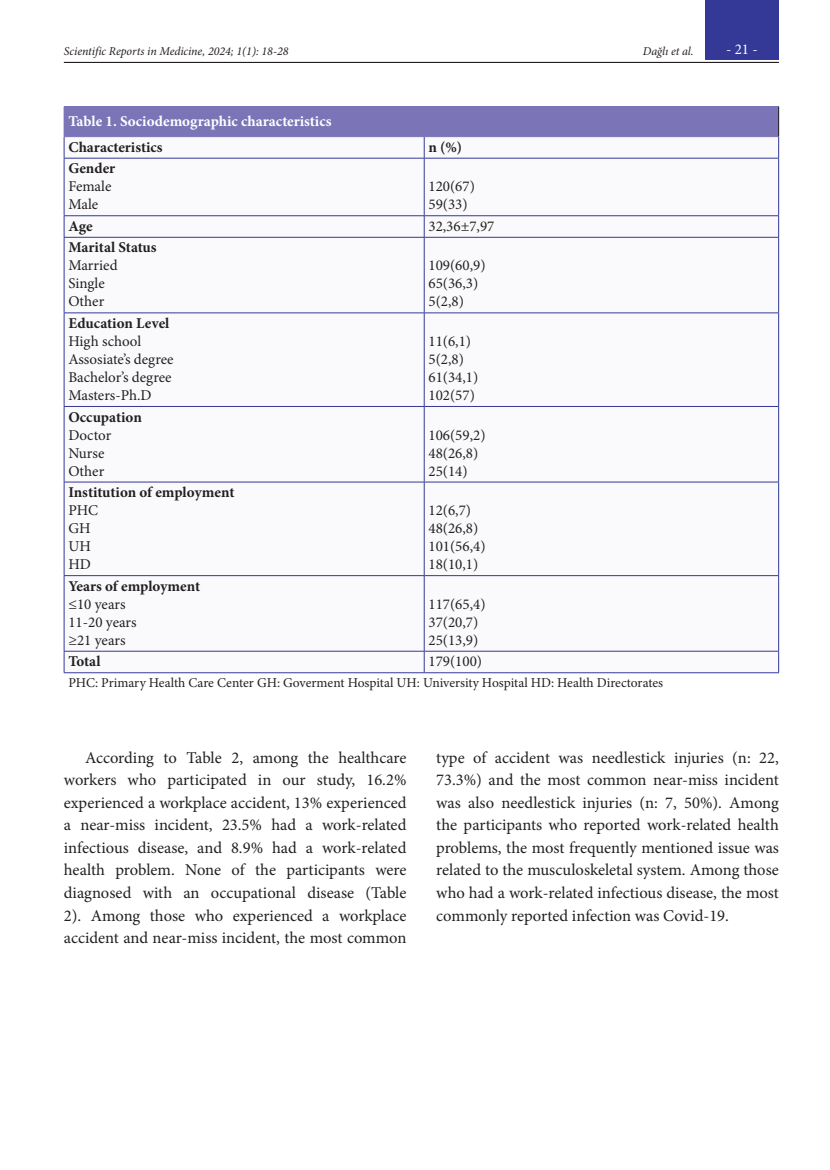
<style>
.page{position:relative;width:830px;height:1170px;background:#fff}
.page>*{position:absolute;margin:0;border:0;box-sizing:border-box;transform-origin:0 0}
.duzyazi{font:16.5px/22.5px "Minion Pro";color:#231f20;text-align:justify}
.tablo_yazı{font:15px "Minion Pro";color:#231f20}
.tablo_yazı-2{font:700 15px "Minion Pro";letter-spacing:-.005em;color:#231f20}
.tablo_bolt_beyaz{font:700 15px "Minion Pro";color:#fff}
.t1{font:15px "Minion Pro";color:#fff}
.duzyazi-2{font:13.5px "Minion Pro";color:#231f20}
.t2{font:italic 12px "Minion Pro";letter-spacing:-.005em;color:#231f20}
</style>
<div class="page">
<div style="left:704px;top:0;width:74px;height:60px;background:#343896"></div>
<hr style="left:64px;top:62px;width:714px;height:1px;background:#231f20">
<div style="left:64px;top:107px;width:714px;height:30px;background:#7b75b7"></div>
<svg style="left:65px;top:137px;width:713px;height:535px"></svg>
<svg style="left:424px;top:137px;width:1px;height:21px"></svg>
<hr style="left:64px;top:158px;width:360px;height:1px;background:#343896">
<hr style="left:424px;top:158px;width:354px;height:1px;background:#343896">
<hr style="left:424px;top:158px;width:1px;height:57px;background:#343896">
<hr style="left:64px;top:215px;width:360px;height:1px;background:#343896">
<hr style="left:424px;top:215px;width:354px;height:1px;background:#343896">
<svg style="left:424px;top:216px;width:1px;height:21px"></svg>
<hr style="left:64px;top:237px;width:360px;height:1px;background:#343896">
<hr style="left:424px;top:237px;width:354px;height:1px;background:#343896">
<hr style="left:424px;top:237px;width:1px;height:75px;background:#343896">
<hr style="left:64px;top:312px;width:360px;height:1px;background:#343896">
<hr style="left:424px;top:312px;width:354px;height:1px;background:#343896">
<hr style="left:424px;top:313px;width:1px;height:93px;background:#343896">
<hr style="left:64px;top:406px;width:360px;height:1px;background:#343896">
<hr style="left:424px;top:406px;width:354px;height:1px;background:#343896">
<hr style="left:424px;top:406px;width:1px;height:75px;background:#343896">
<hr style="left:64px;top:481px;width:360px;height:1px;background:#343896">
<hr style="left:424px;top:481px;width:354px;height:1px;background:#343896">
<hr style="left:424px;top:482px;width:1px;height:93px;background:#343896">
<hr style="left:64px;top:575px;width:360px;height:1px;background:#343896">
<hr style="left:424px;top:575px;width:354px;height:1px;background:#343896">
<hr style="left:424px;top:576px;width:1px;height:75px;background:#343896">
<hr style="left:64px;top:651px;width:360px;height:1px;background:#343896">
<hr style="left:424px;top:651px;width:354px;height:1px;background:#343896">
<svg style="left:424px;top:651px;width:1px;height:21px"></svg>
<hr style="left:64px;top:672px;width:360px;height:1px;background:#343896">
<hr style="left:424px;top:672px;width:354px;height:1px;background:#343896">
<hr style="left:64px;top:158px;width:1px;height:57px;background:#343896">
<hr style="left:778px;top:158px;width:1px;height:57px;background:#343896">
<svg style="left:64px;top:216px;width:1px;height:21px"></svg>
<svg style="left:778px;top:216px;width:1px;height:21px"></svg>
<hr style="left:64px;top:237px;width:1px;height:75px;background:#343896">
<hr style="left:778px;top:237px;width:1px;height:75px;background:#343896">
<hr style="left:64px;top:313px;width:1px;height:93px;background:#343896">
<hr style="left:778px;top:313px;width:1px;height:93px;background:#343896">
<hr style="left:64px;top:406px;width:1px;height:75px;background:#343896">
<hr style="left:778px;top:406px;width:1px;height:75px;background:#343896">
<hr style="left:64px;top:482px;width:1px;height:93px;background:#343896">
<hr style="left:778px;top:482px;width:1px;height:93px;background:#343896">
<hr style="left:64px;top:576px;width:1px;height:75px;background:#343896">
<hr style="left:778px;top:576px;width:1px;height:75px;background:#343896">
<svg style="left:64px;top:651px;width:1px;height:21px"></svg>
<svg style="left:778px;top:651px;width:1px;height:21px"></svg>
<hr style="left:64px;top:106px;width:360px;height:1px;background:#7b75b7">
<svg style="left:64px;top:137px;width:1px;height:21px"></svg>
<hr style="left:424px;top:106px;width:354px;height:1px;background:#7b75b7">
<svg style="left:778px;top:107px;width:1px;height:51px"></svg>
<p class="t2" style="left:64px;top:43px;width:226px">Scientific Reports in Medicine, 2024; 1(1): 18-28</p>
<p class="t2" style="left:642px;top:43px;width:52px">Dağlı et al.</p>
<p class="t1" style="left:725px;top:39px;width:33px">- 21 -</p>
<p class="tablo_bolt_beyaz" style="left:68px;top:111px;width:264px">Table 1. Sociodemographic characteristics</p>
<p class="tablo_yazı-2" style="left:68px;top:136px;width:96px">Characteristics</p>
<p class="tablo_yazı-2" style="left:428px;top:136px;width:35px">n (%)</p>
<p class="tablo_yazı-2" style="left:68px;top:158px;width:48px">Gender</p>
<p class="tablo_yazı" style="left:68px;top:176px;width:45px">Female</p>
<p class="tablo_yazı" style="left:68px;top:194px;width:31px">Male</p>
<p class="tablo_yazı" style="left:428px;top:176px;width:48px">120(67)</p>
<p class="tablo_yazı" style="left:428px;top:194px;width:41px">59(33)</p>
<p class="tablo_yazı-2" style="left:68px;top:215px;width:26px">Age</p>
<p class="tablo_yazı" style="left:428px;top:216px;width:67px">32,36±7,97</p>
<p class="tablo_yazı-2" style="left:68px;top:237px;width:90px">Marital Status</p>
<p class="tablo_yazı" style="left:68px;top:255px;width:51px">Married</p>
<p class="tablo_yazı" style="left:68px;top:273px;width:38px">Single</p>
<p class="tablo_yazı" style="left:68px;top:291px;width:37px">Other</p>
<p class="tablo_yazı" style="left:428px;top:255px;width:58px">109(60,9)</p>
<p class="tablo_yazı" style="left:428px;top:273px;width:51px">65(36,3)</p>
<p class="tablo_yazı" style="left:428px;top:291px;width:37px">5(2,8)</p>
<p class="tablo_yazı-2" style="left:68px;top:312px;width:102px">Education Level</p>
<p class="tablo_yazı" style="left:68px;top:331px;width:74px">High school</p>
<p class="tablo_yazı" style="left:68px;top:349px;width:107px">Assosiate’s degree</p>
<p class="tablo_yazı" style="left:68px;top:367px;width:105px">Bachelor’s degree</p>
<p class="tablo_yazı" style="left:68px;top:385px;width:85px">Masters-Ph.D</p>
<p class="tablo_yazı-2" style="left:68px;top:406px;width:75px">Occupation</p>
<p class="tablo_yazı" style="left:68px;top:425px;width:44px">Doctor</p>
<p class="tablo_yazı" style="left:68px;top:443px;width:38px">Nurse</p>
<p class="tablo_yazı" style="left:68px;top:461px;width:37px">Other</p>
<p class="tablo_yazı-2" style="left:68px;top:482px;width:167px">Institution of employment</p>
<p class="tablo_yazı" style="left:68px;top:500px;width:31px">PHC</p>
<p class="tablo_yazı" style="left:68px;top:518px;width:24px">GH</p>
<p class="tablo_yazı" style="left:68px;top:536px;width:24px">UH</p>
<p class="tablo_yazı" style="left:68px;top:554px;width:24px">HD</p>
<p class="tablo_yazı-2" style="left:68px;top:575px;width:133px">Years of employment</p>
<p class="tablo_yazı" style="left:68px;top:594px;width:59px">≤10 years</p>
<p class="tablo_yazı" style="left:68px;top:612px;width:70px">11-20 years</p>
<p class="tablo_yazı" style="left:68px;top:630px;width:59px">≥21 years</p>
<p class="tablo_yazı" style="left:428px;top:331px;width:44px">11(6,1)</p>
<p class="tablo_yazı" style="left:428px;top:349px;width:37px">5(2,8)</p>
<p class="tablo_yazı" style="left:428px;top:367px;width:51px">61(34,1)</p>
<p class="tablo_yazı" style="left:428px;top:385px;width:48px">102(57)</p>
<p class="tablo_yazı" style="left:428px;top:425px;width:58px">106(59,2)</p>
<p class="tablo_yazı" style="left:428px;top:443px;width:51px">48(26,8)</p>
<p class="tablo_yazı" style="left:428px;top:461px;width:41px">25(14)</p>
<p class="tablo_yazı" style="left:428px;top:500px;width:44px">12(6,7)</p>
<p class="tablo_yazı" style="left:428px;top:518px;width:51px">48(26,8)</p>
<p class="tablo_yazı" style="left:428px;top:536px;width:58px">101(56,4)</p>
<p class="tablo_yazı" style="left:428px;top:554px;width:51px">18(10,1)</p>
<p class="tablo_yazı" style="left:428px;top:594px;width:58px">117(65,4)</p>
<p class="tablo_yazı" style="left:428px;top:612px;width:51px">37(20,7)</p>
<p class="tablo_yazı" style="left:428px;top:630px;width:51px">25(13,9)</p>
<p class="tablo_yazı-2" style="left:68px;top:651px;width:34px">Total</p>
<p class="tablo_yazı" style="left:428px;top:651px;width:55px">179(100)</p>
<p class="duzyazi-2" style="left:68px;top:673px;width:596px">PHC: Primary Health Care Center GH: Goverment Hospital UH: University Hospital HD: Health Directorates</p>
<p class="duzyazi" style="left:64px;top:746px;width:344px;text-indent:21px">According to Table 2, among the healthcare workers who participated in our study, 16.2% experienced a workplace accident, 13% experienced a near-miss incident, 23.5% had a work-related infectious disease, and 8.9% had a work-related health problem. None of the participants were diagnosed with an occupational disease (Table 2). Among those who experienced a workplace accident and near-miss incident, the most common</p>
<p class="duzyazi" style="left:436px;top:746px;width:344px">type of accident was needlestick injuries (n: 22, 73.3%) and the most common near-miss incident was also needlestick injuries (n: 7, 50%). Among the participants who reported work-related health problems, the most frequently mentioned issue was related to the musculoskeletal system. Among those who had a work-related infectious disease, the most commonly reported infection was Covid-19.</p>
</div>
